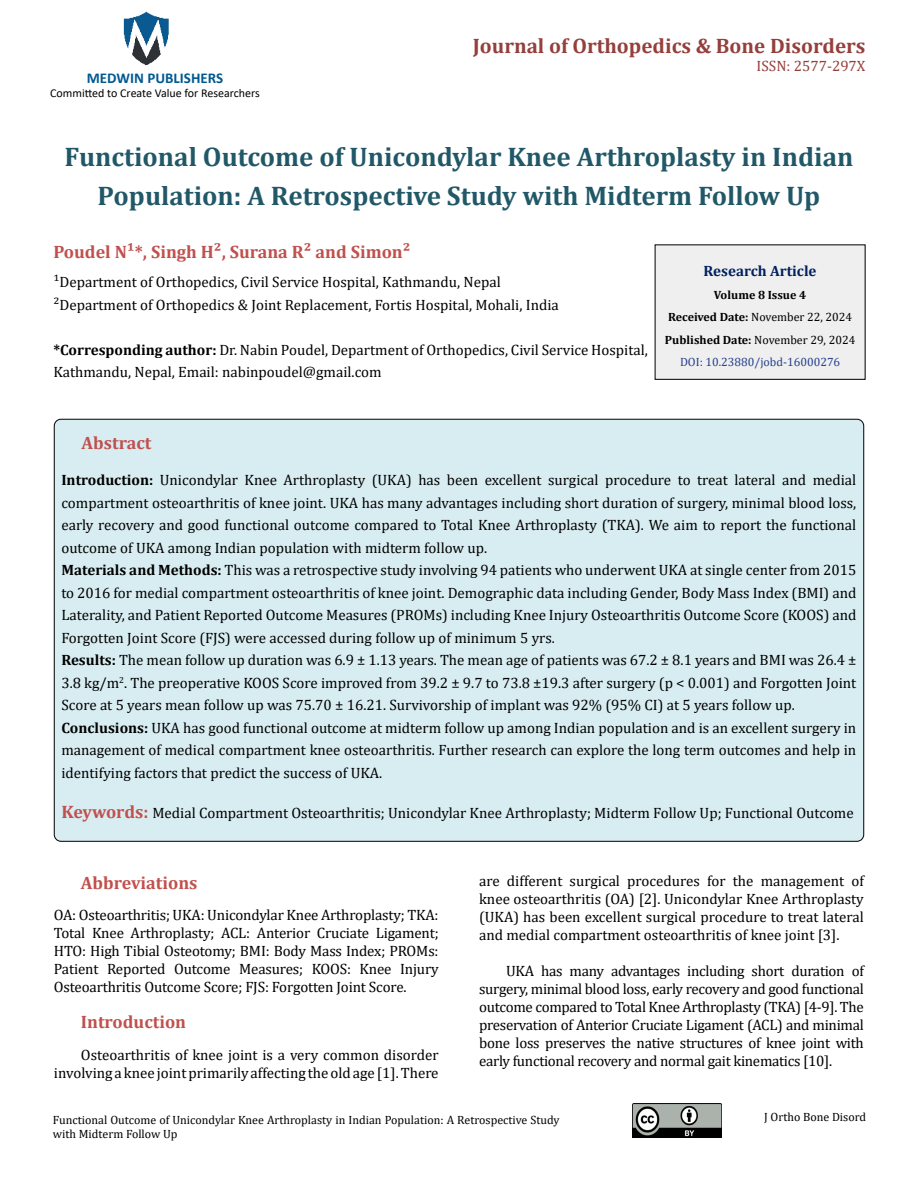
<style>
.page{position:relative;width:918px;height:1188px;background:#fff}
.page>*{position:absolute;margin:0;border:0;box-sizing:border-box;transform-origin:0 0}
.t1{font:700 27px/39px "Cambria";color:#215868;text-align:center}
.t2{font:700 21px "Cambria";color:#953f3c}
.t3{font:700 18px "Cambria";color:#c0504d}
.t4{font:15px/22.5px "Cambria";color:#000}
.t5{font:700 15px "Calibri";color:#005991}
.t6{font:700 15px "Cambria";color:#002060}
.t7{font:15px "Cambria";color:#953f3c}
.t8{font:12px/14.4px "Cambria";color:#000}
.t9{font:700 12px/22.5px "Cambria";color:#000;text-align:center}
.t10{font:12px "Calibri";color:#000}
.s1{font-weight:700}
.s2{font-weight:400}
.s3{font-weight:400;color:#25408f}
.s4{font-weight:700;font-size:18px;color:#c0504d}
</style>
<div class="page">
<img style="left:123px;top:11px;width:46px;height:54px">
<img style="left:633px;top:1104px;width:88px;height:33px">
<div style="left:655px;top:245px;width:210px;height:134px;background:#efefef"></div>
<div style="left:655px;top:244px;width:211px;height:136px;border:1px solid #000"></div>
<div style="left:54px;top:419px;width:810px;height:422px;background:#d8edf2;border-radius:7px"></div>
<p class="t5" style="left:87px;top:67px;width:138px">MEDWIN PUBLISHERS</p>
<p class="t10" style="left:50px;top:85px;width:211px">Committed to Create Value for Researchers</p>
<h2 class="t2" style="left:473px;top:31px;width:394px">Journal of Orthopedics &amp; Bone Disorders</h2>
<p class="t7" style="left:757px;top:57px;width:110px">ISSN: 2577-297X</p>
<h1 class="t1" style="left:65px;top:137px;width:790px">Functional Outcome of Unicondylar Knee Arthroplasty in Indian<br>Population: A Retrospective Study with Midterm Follow Up</h1>
<p class="t3" style="left:53px;top:239px;width:359px">Poudel N¹*, Singh H², Surana R² and Simon²</p>
<p class="t4" style="left:53px;top:271px;width:507px">¹Department of Orthopedics, Civil Service Hospital, Kathmandu, Nepal<br>²Department of Orthopedics &amp; Joint Replacement, Fortis Hospital, Mohali, India</p>
<p class="t4" style="left:53px;top:338px;width:596px"><span class="s1">*Corresponding author:</span> Dr. Nabin Poudel, Department of Orthopedics, Civil Service Hospital,<br>Kathmandu, Nepal, Email: nabinpoudel@gmail.com</p>
<p class="t6" style="left:704px;top:261px;width:114px">Research Article</p>
<p class="t9" style="left:665px;top:283px;width:192px">Volume 8 Issue 4<br>Received Date: <span class="s2">November 22, 2024<br></span>Published Date: <span class="s2">November 29, 2024<br></span><span class="s3">DOI: 10.23880/jobd-16000276</span></p>
<p class="t3" style="left:82px;top:430px;width:71px">Abstract</p>
<p class="t4" style="left:61px;top:469px;width:797px"><span class="s1">Introduction:</span> Unicondylar Knee Arthroplasty (UKA) has been excellent surgical procedure to treat lateral and medial compartment osteoarthritis of knee joint. UKA has many advantages including short duration of surgery, minimal blood loss, early recovery and good functional outcome compared to Total Knee Arthroplasty (TKA). We aim to report the functional outcome of UKA among Indian population with midterm follow up.<br><span class="s1">Materials and Methods:</span> This was a retrospective study involving 94 patients who underwent UKA at single center from 2015 to 2016 for medial compartment osteoarthritis of knee joint. Demographic data including Gender, Body Mass Index (BMI) and Laterality, and Patient Reported Outcome Measures (PROMs) including Knee Injury Osteoarthritis Outcome Score (KOOS) and Forgotten Joint Score (FJS) were accessed during follow up of minimum 5 yrs.<br><span class="s1">Results:</span> The mean follow up duration was 6.9 ± 1.13 years. The mean age of patients was 67.2 ± 8.1 years and BMI was 26.4 ± 3.8 kg/m<sup>2</sup>. The preoperative KOOS Score improved from 39.2 ± 9.7 to 73.8 ±19.3 after surgery (p &lt; 0.001) and Forgotten Joint Score at 5 years mean follow up was 75.70 ± 16.21. Survivorship of implant was 92% (95% CI) at 5 years follow up.<br><span class="s1">Conclusions:</span> UKA has good functional outcome at midterm follow up among Indian population and is an excellent surgery in management of medical compartment knee osteoarthritis. Further research can explore the long term outcomes and help in identifying factors that predict the success of UKA.</p>
<p class="t4" style="left:61px;top:802px;width:794px"><span class="s4">Keywords:</span> Medial Compartment Osteoarthritis; Unicondylar Knee Arthroplasty; Midterm Follow Up; Functional Outcome</p>
<p class="t3" style="left:81px;top:870px;width:118px">Abbreviations</p>
<p class="t4" style="left:54px;top:906px;width:386px;line-height:18px;text-align:justify">OA: Osteoarthritis; UKA: Unicondylar Knee Arthroplasty; TKA:<br>Total Knee Arthroplasty; ACL: Anterior Cruciate Ligament; HTO: High Tibial Osteotomy; BMI: Body Mass Index; PROMs:<br>Patient Reported Outcome Measures; KOOS: Knee Injury Osteoarthritis Outcome Score; FJS: Forgotten Joint Score.</p>
<p class="t3" style="left:81px;top:1009px;width:107px">Introduction</p>
<p class="t4" style="left:54px;top:1046px;width:386px;line-height:18px;text-align:right">Osteoarthritis of knee joint is a very common disorder involving a knee joint primarily affecting the old age [1]. There</p>
<p class="t4" style="left:479px;top:872px;width:386px;line-height:18px;text-align:justify">are different surgical procedures for the management of knee osteoarthritis (OA) [2]. Unicondylar Knee Arthroplasty (UKA) has been excellent surgical procedure to treat lateral and medial compartment osteoarthritis of knee joint [3].</p>
<p class="t4" style="left:479px;top:962px;width:386px;line-height:18px;text-align:justify;text-indent:27px">UKA has many advantages including short duration of surgery, minimal blood loss, early recovery and good functional outcome compared to Total Knee Arthroplasty (TKA) [4-9]. The preservation of Anterior Cruciate Ligament (ACL) and minimal bone loss preserves the native structures of knee joint with early functional recovery and normal gait kinematics [10].</p>
<p class="t8" style="left:53px;top:1113px;width:508px">Functional Outcome of Unicondylar Knee Arthroplasty in Indian Population: A Retrospective Study with Midterm Follow Up</p>
<p class="t8" style="left:764px;top:1110px;width:103px">J Ortho Bone Disord</p>
</div>
